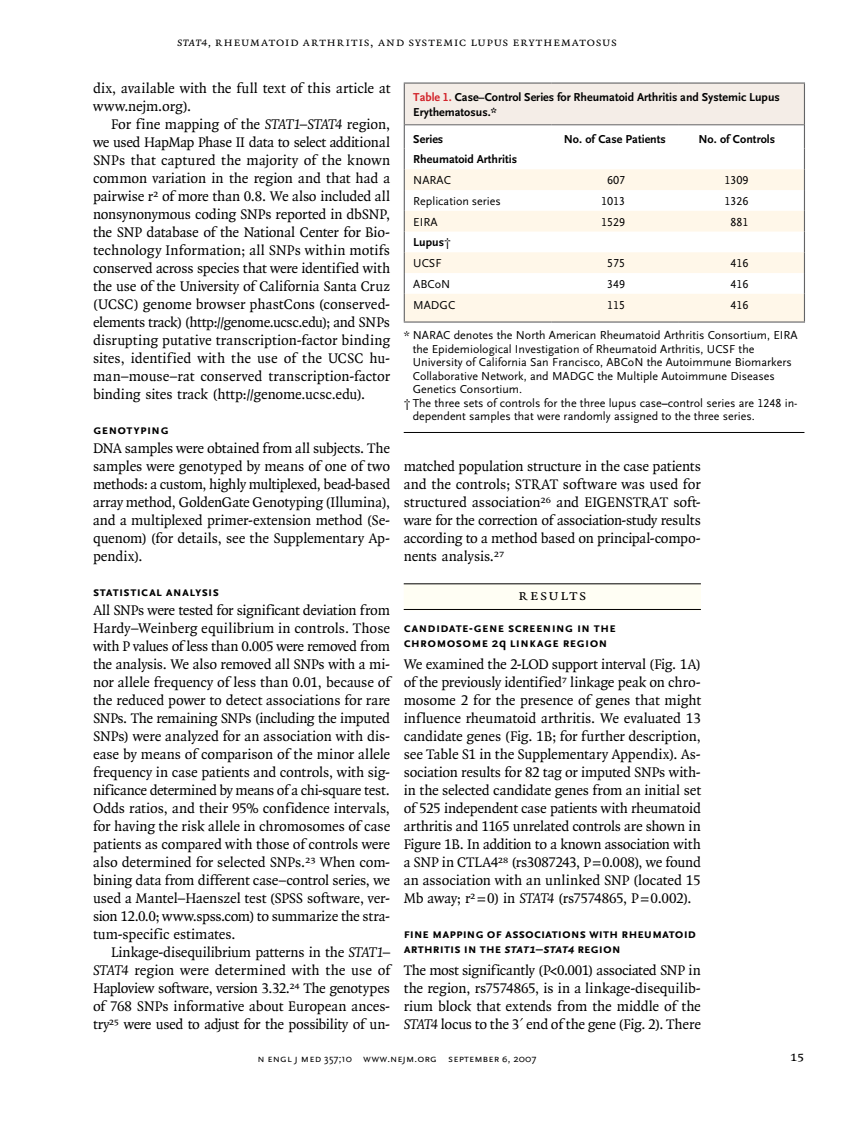
<style>
.page{position:relative;width:851px;height:1134px;background:#fff}
.page>*{position:absolute;margin:0;border:0;box-sizing:border-box;transform-origin:0 0}
.t1{font:15.75px "OTNEJM Quadraat Small Cap";letter-spacing:.095em;color:#000}
.t2{font:15px/18px "OTNEJM Quadraat";letter-spacing:-.005em;color:#000;text-align:justify}
.t3{font:14.25px "OTNEJM Quadraat Cap";color:#000}
.t4{font:700 13.5px/15.8px "OTNEJM Scala Sans Small LF Cap";letter-spacing:.005em;color:#000}
.t5{font:12.75px "OTNEJM Quadraat Small Cap";letter-spacing:.055em;color:#000}
.t6{font:12px "OTNEJM Scala Sans LF";color:#000}
.t7{font:700 12px/15px "OTNEJM Scala Sans LF";color:#000}
.t8{font:10.8px "OTNEJM Scala Sans LF Cap";letter-spacing:.01em;color:#000}
.s1{font-style:italic}
.s2{color:#d2232a}
.s3{font-weight:400}
.s4{font-weight:700}
.s5{font-family:"OTNEJM Scala Sans LF"}
.s6{font-family:"OTNEJM Scala Sans OSF"}
</style>
<div class="page">
<div style="left:404px;top:584px;width:296px;height:27px;background:#fffef4"></div>
<hr style="left:404px;top:584px;width:296px;height:1px;background:#000">
<hr style="left:404px;top:609px;width:296px;height:1px;background:#000">
<hr style="left:404px;top:432px;width:400px;height:1px;background:#000">
<div style="left:404px;top:83px;width:400px;height:42px;background:#f4ede7"></div>
<svg style="left:405px;top:169px;width:398px;height:152px;fill:#fff7e9"></svg>
<hr style="left:404px;top:82px;width:147px;height:2px;background:#636466">
<hr style="left:404px;top:84px;width:1px;height:41px;background:#636466">
<hr style="left:551px;top:82px;width:127px;height:2px;background:#636466">
<hr style="left:678px;top:82px;width:127px;height:2px;background:#636466">
<hr style="left:803px;top:84px;width:2px;height:41px;background:#636466">
<hr style="left:803px;top:125px;width:2px;height:24px;background:#636466">
<hr style="left:803px;top:149px;width:2px;height:20px;background:#636466">
<hr style="left:803px;top:169px;width:2px;height:21px;background:#636466">
<hr style="left:803px;top:190px;width:2px;height:21px;background:#636466">
<hr style="left:803px;top:211px;width:2px;height:21px;background:#636466">
<hr style="left:803px;top:232px;width:2px;height:20px;background:#636466">
<hr style="left:803px;top:252px;width:2px;height:21px;background:#636466">
<hr style="left:803px;top:273px;width:2px;height:21px;background:#636466">
<svg style="left:404px;top:125px;width:1px;height:196px"></svg>
<hr style="left:803px;top:294px;width:2px;height:27px;background:#636466">
<hr style="left:404px;top:321px;width:147px;height:2px;background:#636466">
<hr style="left:551px;top:321px;width:127px;height:2px;background:#636466">
<hr style="left:678px;top:321px;width:127px;height:2px;background:#636466">
<hr style="left:405px;top:124px;width:146px;height:1px;background:#636466">
<hr style="left:551px;top:124px;width:127px;height:1px;background:#636466">
<hr style="left:678px;top:124px;width:125px;height:1px;background:#636466">
<p class="t5" style="left:177px;top:35px;width:441px"><span class="s1">STAT4,</span> Rheumatoid Arthritis, and Systemic Lupus Erythematosus</p>
<p class="t2" style="left:93px;top:79px;width:298px">dix, available with the full text of this article at www.nejm.org).</p>
<p class="t2" style="left:93px;top:115px;width:299px;text-indent:18px">For fine mapping of the <span class="s1">STAT1–STAT4</span> region, we used HapMap Phase II data to select additional SNPs that captured the majority of the known common variation in the region and that had a pairwise r<sup>2</sup> of more than 0.8. We also included all nonsynonymous coding SNPs reported in dbSNP, the SNP database of the National Center for Bio&shy;technology Information; all SNPs within motifs conserved across species that were identified with the use of the University of California Santa Cruz (UCSC) genome browser phastCons (conserved&shy;elements track) (http://genome.ucsc.edu); and SNPs disrupting putative transcription-factor binding sites, identified with the use of the UCSC hu&shy;man–mouse–rat conserved transcription-factor binding sites track (http://genome.ucsc.edu).</p>
<p class="t4" style="left:93px;top:422px;width:77px">Genotyping</p>
<p class="t2" style="left:93px;top:439px;width:299px">DNA samples were obtained from all subjects. The samples were genotyped by means of one of two methods: a custom, highly multiplexed, bead-based array method, GoldenGate Genotyping (Illumina), and a multiplexed primer-extension method (Se&shy;quenom) (for details, see the Supplementary Ap&shy;pendix).</p>
<p class="t4" style="left:93px;top:584px;width:127px">Statistical Analysis</p>
<p class="t2" style="left:93px;top:601px;width:299px">All SNPs were tested for significant deviation from Hardy–Weinberg equilibrium in controls. Those with P values of less than 0.005 were removed from the analysis. We also removed all SNPs with a mi&shy;nor allele frequency of less than 0.01, because of the reduced power to detect associations for rare SNPs. The remaining SNPs (including the imputed SNPs) were analyzed for an association with dis&shy;ease by means of comparison of the minor allele frequency in case patients and controls, with sig&shy;nificance determined by means of a chi-square test.<br>Odds ratios, and their 95% confidence intervals, for having the risk allele in chromosomes of case patients as compared with those of controls were also determined for selected SNPs.<sup>23</sup> When com&shy;bining data from different case–control series, we used a Mantel–Haenszel test (SPSS software, ver&shy;sion 12.0.0; www.spss.com) to summarize the stra&shy;tum-specific estimates.</p>
<p class="t2" style="left:93px;top:943px;width:299px;text-indent:18px">Linkage-disequilibrium patterns in the <span class="s1">STAT1– STAT4</span> region were determined with the use of Haploview software, version 3.32.<sup>24</sup> The genotypes of 768 SNPs informative about European ances&shy;try<sup>25</sup> were used to adjust for the possibility of un-</p>
<p class="t7" style="left:413px;top:90px;width:368px"><span class="s2">Table 1.</span> Case–Control Series for Rheumatoid Arthritis and Systemic Lupus<br>Erythematosus.*</p>
<p class="t7" style="left:413px;top:131px;width:32px">Series</p>
<p class="t7" style="left:563px;top:131px;width:104px">No. of Case Patients</p>
<p class="t7" style="left:698px;top:131px;width:78px">No. of Controls</p>
<p class="t7" style="left:413px;top:152px;width:105px">Rheumatoid Arthritis</p>
<p class="t6" style="left:413px;top:174px;width:39px">NARAC</p>
<p class="t6" style="left:607px;top:174px;width:19px">607</p>
<p class="t6" style="left:724px;top:174px;width:25px">1309</p>
<p class="t6" style="left:413px;top:194px;width:89px">Replication series</p>
<p class="t6" style="left:601px;top:194px;width:25px">1013</p>
<p class="t6" style="left:724px;top:194px;width:25px">1326</p>
<p class="t6" style="left:413px;top:215px;width:26px">EIRA</p>
<p class="t6" style="left:601px;top:215px;width:25px">1529</p>
<p class="t6" style="left:730px;top:215px;width:19px">881</p>
<p class="t7" style="left:413px;top:232px;width:39px;line-height:20.7px">Lupus<span class="s3">†<br>UCSF</span></p>
<p class="t6" style="left:607px;top:257px;width:19px">575</p>
<p class="t6" style="left:730px;top:257px;width:19px">416</p>
<p class="t6" style="left:413px;top:277px;width:38px">ABCoN</p>
<p class="t6" style="left:607px;top:277px;width:19px">349</p>
<p class="t6" style="left:730px;top:277px;width:19px">416</p>
<p class="t6" style="left:413px;top:298px;width:43px">MADGC</p>
<p class="t6" style="left:607px;top:298px;width:19px">115</p>
<p class="t6" style="left:730px;top:298px;width:19px">416</p>
<p class="t6" style="left:404px;top:329px;width:395px">* NARAC denotes the North American Rheumatoid Arthritis Consortium, EIRA</p>
<p class="t6" style="left:412px;top:342px;width:343px">the Epidemiological Investigation of Rheumatoid Arthritis, UCSF the</p>
<p class="t6" style="left:412px;top:356px;width:380px">University of California San Francisco, ABCoN the Autoimmune Biomarkers</p>
<p class="t6" style="left:412px;top:369px;width:363px">Collaborative Network, and MADGC the Multiple Autoimmune Diseases</p>
<p class="t6" style="left:412px;top:383px;width:111px">Genetics Consortium.</p>
<p class="t6" style="left:404px;top:396px;width:395px">† The three sets of controls for the three lupus case<span class="s4">–</span>control series are 1248 in-</p>
<p class="t6" style="left:412px;top:410px;width:343px">dependent samples that were randomly assigned to the three series.</p>
<p class="t2" style="left:404px;top:457px;width:299px">matched population structure in the case patients and the controls; STRAT software was used for structured association<sup>26</sup> and EIGENSTRAT soft&shy;ware for the correction of association-study results according to a method based on principal-compo&shy;nents analysis.<sup>27</sup></p>
<p class="t1" style="left:518px;top:586px;width:70px">Results</p>
<p class="t4" style="left:404px;top:620px;width:214px">Candidate-Gene Screening in the<br>Chromosome 2<span class="s5">q</span> Linkage Region</p>
<p class="t2" style="left:404px;top:655px;width:299px">We examined the 2-LOD support interval (Fig. 1A) of the previously identified<sup>7</sup> linkage peak on chro&shy;mosome 2 for the presence of genes that might influence rheumatoid arthritis. We evaluated 13 candidate genes (Fig. 1B; for further description, see Table S1 in the Supplementary Appendix). As&shy;sociation results for 82 tag or imputed SNPs with&shy;in the selected candidate genes from an initial set of 525 independent case patients with rheumatoid arthritis and 1165 unrelated controls are shown in Figure 1B. In addition to a known association with a SNP in CTLA4<sup>28</sup> (rs3087243, P=0.008), we found an association with an unlinked SNP (located 15<br>Mb away; r<sup>2</sup> =0) in <span class="s1">STAT4</span> (rs7574865, P=0.002).</p>
<p class="t4" style="left:404px;top:926px;width:294px">Fine Mapping of Associations with Rheumatoid<br>Arthritis in the <span class="s1">STAT1–STAT4</span> Region</p>
<p class="t2" style="left:404px;top:961px;width:299px">The most significantly (P&lt;0.001) associated SNP in the region, rs7574865, is in a linkage-disequilib&shy;rium block that extends from the middle of the <span class="s1">STAT4</span> locus to the 3′ end of the gene (Fig. 2). There</p>
<p class="t8" style="left:257px;top:1053px;width:281px">n engl j med <span class="s6">357;10</span> www.nejm.org september 6<span class="s6">, 2007</span></p>
<p class="t3" style="left:790px;top:1048px;width:16px">15</p>
</div>
